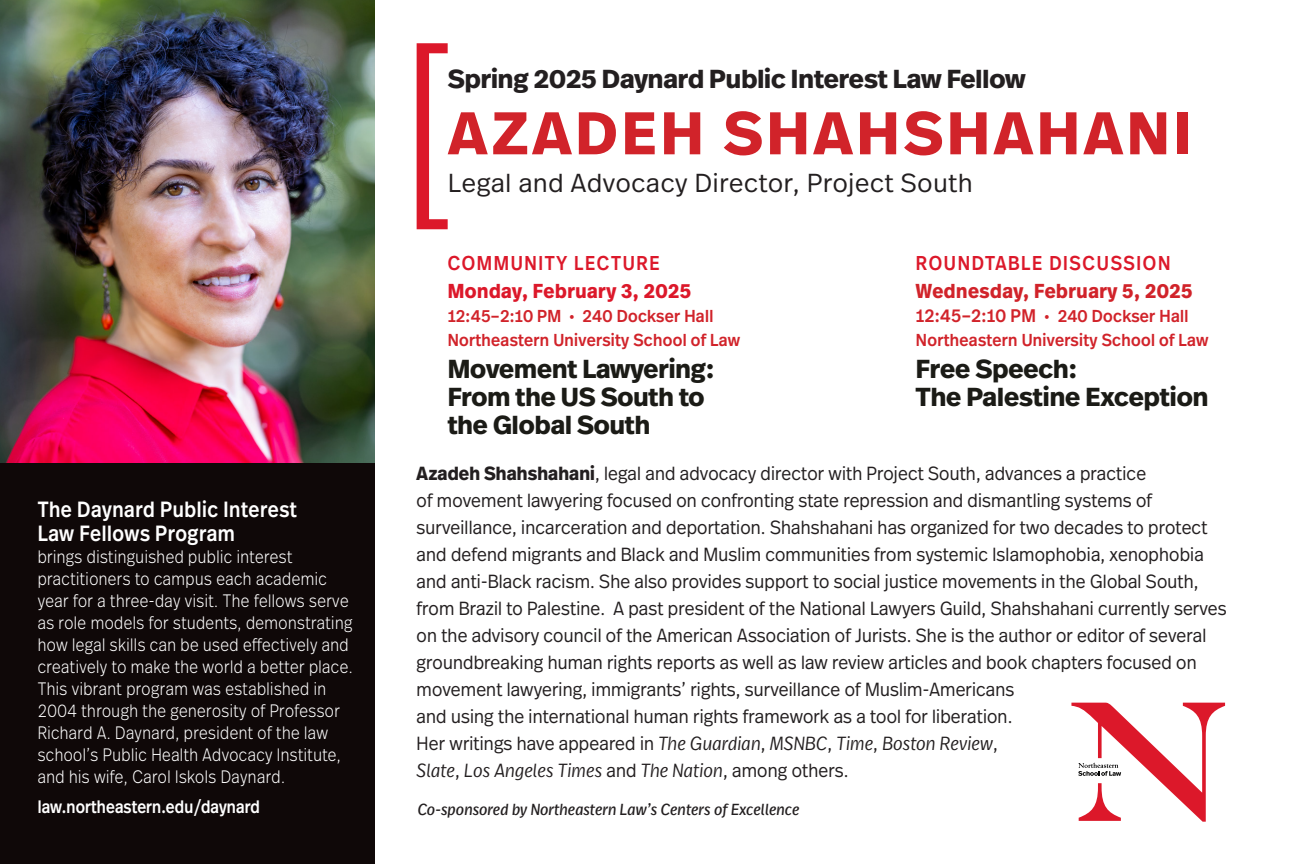
<style>
.page{position:relative;width:1296px;height:864px;background:#fff}
.page>*{position:absolute;margin:0;border:0;box-sizing:border-box;transform-origin:0 0}
.t1{font:700 60px "Real Head Pro";letter-spacing:.07em;color:#d1232a}
.t2{font:700 26px/28px "Real Head Pro";color:#1b1b16}
.t3{font:700 26px "Real Head Pro";color:#231f20}
.t4{font:300 26px "Real Head Pro";letter-spacing:.03em;color:#231f20}
.t5{font:500 22px/24px "Real Head Pro";letter-spacing:.03em;color:#fff;scale:.89 1}
.t6{font:700 20.2px "Real Head Pro";letter-spacing:.03em;color:#d1232a;scale:.94 1}
.t7{font:700 20.2px "Real Head Pro";letter-spacing:.03em;color:#dc182a;scale:.94 1}
.t8{font:500 20px "Real Head Pro";letter-spacing:.09em;color:#dc182a;scale:.9 1}
.t9{font:300 19px/27px "Real Head Pro";letter-spacing:.01em;color:#231f20;scale:.94 1}
.t10{font:300 18px/22px "Real Head Pro";letter-spacing:.03em;color:#fff;scale:.87 1}
.t11{font:500 18px "Real Head Pro";letter-spacing:.01em;color:#fff;scale:.87 1}
.t12{font:500 17.2px/24px "Real Head Pro";letter-spacing:.02em;color:#d1232a;scale:.94 1}
.t13{font:italic 16px "Real Head Pro";letter-spacing:.01em;color:#231f20;scale:.94 1}
.s1{font-size:18.2px}
.s2{font-weight:700}
.s3{font-style:italic}
</style>
<div class="page">
<img style="left:0;top:0;width:374px;height:464px">
<svg style="left:417px;top:43px;width:31px;height:186px"></svg>
<div style="left:0;top:464px;width:374px;height:400px;background:#0f0808"></div>
<svg style="left:1071px;top:703px;width:154px;height:119px"></svg>
<p class="t5" style="left:38px;top:497px;width:293px">The Daynard Public Interest<br>Law Fellows Program</p>
<p class="t10" style="left:38px;top:545px;width:364px">brings distinguished public interest practitioners to campus each academic year for a three-day visit. The fellows serve as role models for students, demonstrating how legal skills can be used effectively and creatively to make the world a better place.<br>This vibrant program was established in 2004 through the generosity of Professor Richard A. Daynard, president of the law school’s Public Health Advocacy Institute, and his wife, Carol Iskols Daynard.</p>
<p class="t11" style="left:38px;top:794px;width:257px">law.northeastern.edu/daynard</p>
<p class="t3" style="left:448px;top:60px;width:579px">Spring 2025 Daynard Public Interest Law Fellow</p>
<p class="t1" style="left:448px;top:89px;width:744px">AZADEH SHAHSHAHANI</p>
<p class="t4" style="left:448px;top:164px;width:526px">Legal and Advocacy Director, Project South</p>
<p class="t8" style="left:448px;top:249px;width:237px">COMMUNITY LECTURE</p>
<p class="t7" style="left:448px;top:276px;width:260px">Monday, February 3, 2025</p>
<p class="t12" style="left:448px;top:303px;width:313px">12:45–2:10 PM • 240 Dockser Hall<br>Northeastern University School of Law</p>
<p class="t2" style="left:448px;top:355px;width:268px">Movement Lawyering:<br>From the US South to the Global South</p>
<p class="t8" style="left:916px;top:249px;width:284px">ROUNDTABLE DISCUSSION</p>
<p class="t6" style="left:916px;top:276px;width:295px">Wednesday, February 5, 2025</p>
<p class="t12" style="left:916px;top:303px;width:313px"><span class="s1">12:45–2:10 PM</span> • 240 Dockser Hall<br>Northeastern University School of Law</p>
<p class="t2" style="left:916px;top:355px;width:294px">Free Speech:<br>The Palestine Exception</p>
<p class="t9" style="left:417px;top:459px;width:863px"><span class="s2">Azadeh Shahshahani</span>, legal and advocacy director with Project South, advances a practice<br>of movement lawyering focused on confronting state repression and dismantling systems of surveillance, incarceration and deportation. Shahshahani has organized for two decades to protect and defend migrants and Black and Muslim communities from systemic lslamophobia, xenophobia and anti-Black racism. She also provides support to social justice movements in the Global South, from Brazil to Palestine. A past president of the National Lawyers Guild, Shahshahani currently serves on the advisory council of the American Association of Jurists. She is the author or editor of several groundbreaking human rights reports as well as law review articles and book chapters focused on movement lawyering, immigrants’ rights, surveillance of Muslim-Americans<br>and using the international human rights framework as a tool for liberation.<br>Her writings have appeared in <span class="s3">The Guardian</span>, <span class="s3">MSNBC</span>, <span class="s3">Time</span>, <span class="s3">Boston Review</span>,<br><span class="s3">Slate</span>, <span class="s3">Los Angeles Times</span> and <span class="s3">The Nation</span>, among others.</p>
<p class="t13" style="left:418px;top:798px;width:407px">Co-sponsored by Northeastern Law’s Centers of Excellence</p>
</div>
